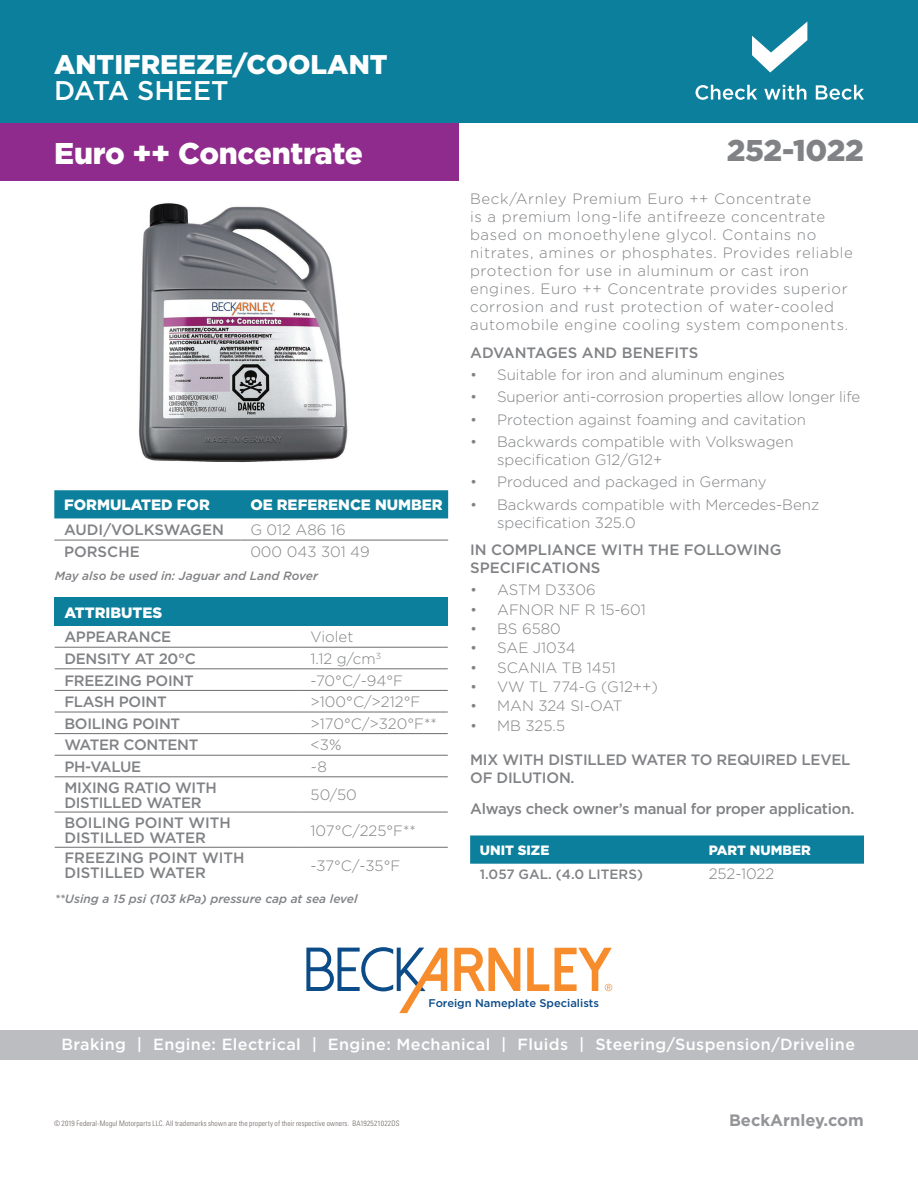
<style>
.page{position:relative;width:918px;height:1188px;background:#fff}
.page>*{position:absolute;margin:0;border:0;box-sizing:border-box;transform-origin:0 0}
.t1{font:900 30px "Gotham";letter-spacing:-.01em;color:#fff}
.t2{font:900 30px "Gotham";letter-spacing:-.01em;color:#808285}
.t3{font:900 27px "Gotham";color:#fff}
.t4{font:500 27px "Gotham";color:#fff}
.t5{font:700 16.5px "Gotham";color:#939598}
.t6{font:500 16.2px "Gotham";letter-spacing:.025em;color:#fff}
.t7{font:300 15px/18px "Gotham";color:#808285}
.t8{font:300 15px/18px "Gotham";letter-spacing:.04em;color:#808285}
.t9{font:500 15px/15px "Gotham";letter-spacing:-.02em;color:#808285}
.t10{font:500 15px/15px "Gotham";color:#808285}
.t11{font:900 15px "Gotham";color:#fff}
.t12{font:500 13.5px "Gotham";color:#808285}
.t13{font:900 13.5px "Gotham";color:#fff}
.t14{font:italic 500 12px "Gotham";color:#808285}
.t15{font:500 11.1px "Gotham";color:#0b4b87}
.t16{font:300 condensed 7.5px "Univers";letter-spacing:.02em;color:#6b6360}
</style>
<div class="page">
<div style="left:54px;top:490px;width:394px;height:28px;background:#0b7f9b"></div>
<hr style="left:54px;top:540px;width:187px;height:1px;background:#6c6d70">
<hr style="left:241px;top:540px;width:207px;height:1px;background:#6c6d70">
<div style="left:55px;top:597px;width:393px;height:29px;background:#0b7f9b"></div>
<hr style="left:55px;top:647px;width:246px;height:1px;background:#6c6d70">
<hr style="left:301px;top:647px;width:147px;height:1px;background:#6c6d70">
<hr style="left:55px;top:669px;width:246px;height:1px;background:#6c6d70">
<hr style="left:301px;top:669px;width:147px;height:1px;background:#6c6d70">
<hr style="left:55px;top:690px;width:246px;height:1px;background:#6c6d70">
<hr style="left:301px;top:690px;width:147px;height:1px;background:#6c6d70">
<hr style="left:55px;top:712px;width:246px;height:1px;background:#6c6d70">
<hr style="left:301px;top:712px;width:147px;height:1px;background:#6c6d70">
<hr style="left:55px;top:733px;width:246px;height:1px;background:#6c6d70">
<hr style="left:301px;top:733px;width:147px;height:1px;background:#6c6d70">
<hr style="left:55px;top:755px;width:246px;height:1px;background:#6c6d70">
<hr style="left:301px;top:755px;width:147px;height:1px;background:#6c6d70">
<hr style="left:55px;top:777px;width:246px;height:1px;background:#6c6d70">
<hr style="left:301px;top:777px;width:147px;height:1px;background:#6c6d70">
<hr style="left:55px;top:812px;width:246px;height:1px;background:#6c6d70">
<hr style="left:301px;top:812px;width:147px;height:1px;background:#6c6d70">
<hr style="left:55px;top:847px;width:246px;height:1px;background:#6c6d70">
<hr style="left:301px;top:847px;width:147px;height:1px;background:#6c6d70">
<img style="left:139px;top:203px;width:209px;height:259px">
<div style="left:0;top:123px;width:459px;height:57px;background:#8f2b8c"></div>
<div style="left:0;top:0;width:918px;height:123px;background:#0b7f9b"></div>
<div style="left:0;top:1030px;width:918px;height:30px;background:#bcbdc0"></div>
<svg style="left:306px;top:947px;width:141px;height:66px"></svg>
<svg style="left:454px;top:948px;width:66px;height:43px"></svg>
<svg style="left:527px;top:948px;width:22px;height:43px"></svg>
<svg style="left:555px;top:948px;width:57px;height:43px"></svg>
<svg style="left:470px;top:835px;width:394px;height:29px;background:#11829d"></svg>
<svg style="left:696px;top:85px;width:61px;height:15px"></svg>
<svg style="left:764px;top:85px;width:42px;height:15px"></svg>
<svg style="left:816px;top:85px;width:48px;height:15px"></svg>
<svg style="left:752px;top:22px;width:55px;height:51px"></svg>
<h2 class="t3" style="left:54px;top:46px;width:335px">ANTIFREEZE/COOLANT</h2>
<h2 class="t4" style="left:54px;top:73px;width:176px">DATA SHEET</h2>
<h1 class="t1" style="left:54px;top:132px;width:310px">Euro ++ Concentrate</h1>
<p class="t11" style="left:64px;top:495px;width:147px">FORMULATED FOR</p>
<p class="t11" style="left:250px;top:495px;width:194px">OE REFERENCE NUMBER</p>
<p class="t9" style="left:64px;top:522px;width:161px">AUDI/VOLKSWAGEN</p>
<p class="t7" style="left:250px;top:521px;width:97px">G 012 A86 16</p>
<p class="t10" style="left:64px;top:544px;width:77px">PORSCHE</p>
<p class="t7" style="left:250px;top:542px;width:121px">000 043 301 49</p>
<p class="t14" style="left:55px;top:568px;width:265px">May also be used in: Jaguar and Land Rover</p>
<p class="t11" style="left:64px;top:602px;width:99px">ATTRIBUTES</p>
<p class="t9" style="left:64px;top:629px;width:108px">APPEARANCE</p>
<p class="t7" style="left:311px;top:628px;width:44px">Violet</p>
<p class="t9" style="left:64px;top:651px;width:133px">DENSITY AT 20°C</p>
<p class="t7" style="left:311px;top:649px;width:72px">1.12 g/cm<sup>3</sup></p>
<p class="t9" style="left:64px;top:673px;width:131px">FREEZING POINT</p>
<p class="t7" style="left:311px;top:671px;width:94px">-70°C/-94°F</p>
<p class="t9" style="left:64px;top:694px;width:104px">FLASH POINT</p>
<p class="t7" style="left:311px;top:693px;width:111px">&gt;100°C/&gt;212°F</p>
<p class="t9" style="left:64px;top:716px;width:117px">BOILING POINT</p>
<p class="t7" style="left:311px;top:714px;width:128px">&gt;170°C/&gt;320°F**</p>
<p class="t9" style="left:64px;top:737px;width:136px">WATER CONTENT</p>
<p class="t7" style="left:311px;top:736px;width:32px">&lt;3%</p>
<p class="t9" style="left:64px;top:759px;width:78px">PH-VALUE</p>
<p class="t7" style="left:311px;top:757px;width:18px">~8</p>
<p class="t9" style="left:64px;top:780px;width:154px">MIXING RATIO WITH<br>DISTILLED WATER</p>
<p class="t7" style="left:311px;top:786px;width:48px">50/50</p>
<p class="t10" style="left:64px;top:815px;width:168px">BOILING POINT WITH<br>DISTILLED WATER</p>
<p class="t7" style="left:311px;top:821px;width:107px">107°C/225°F**</p>
<p class="t10" style="left:64px;top:850px;width:182px">FREEZING POINT WITH<br>DISTILLED WATER</p>
<p class="t7" style="left:311px;top:856px;width:91px">-37°C/-35°F</p>
<p class="t14" style="left:55px;top:891px;width:304px">**Using a 15 psi (103 kPa) pressure cap at sea level</p>
<h1 class="t2" style="left:727px;top:130px;width:138px">252-1022</h1>
<p class="t8" style="left:470px;top:189px;width:384px">Beck/Arnley Premium Euro ++ Concentrate<br>is a premium long-life antifreeze concentrate based on monoethylene glycol. Contains no nitrates, amines or phosphates. Provides reliable protection for use in aluminum or cast iron engines. Euro ++ Concentrate provides superior corrosion and rust protection of water-cooled automobile engine cooling system components.</p>
<p class="t10" style="left:470px;top:345px;width:230px">ADVANTAGES AND BENEFITS</p>
<p class="t7" style="left:470px;top:365px;width:316px">• Suitable for iron and aluminum engines</p>
<p class="t7" style="left:470px;top:388px;width:392px">• Superior anti-corrosion properties allow longer life</p>
<p class="t7" style="left:470px;top:410px;width:337px">• Protection against foaming and cavitation</p>
<p class="t7" style="left:497px;top:432px;width:298px;text-indent:-27px">• Backwards compatible with Volkswagen specification G12/G12+</p>
<p class="t7" style="left:470px;top:473px;width:298px">• Produced and packaged in Germany</p>
<p class="t7" style="left:497px;top:495px;width:324px;text-indent:-27px">• Backwards compatible with Mercedes-Benz specification 325.0</p>
<p class="t10" style="left:470px;top:541px;width:313px;line-height:18px">IN COMPLIANCE WITH THE FOLLOWING<br>SPECIFICATIONS</p>
<p class="t7" style="left:470px;top:581px;width:127px">• ASTM D3306</p>
<p class="t7" style="left:470px;top:600px;width:177px">• AFNOR NF R 15-601</p>
<p class="t7" style="left:470px;top:619px;width:92px">• BS 6580</p>
<p class="t7" style="left:470px;top:639px;width:107px">• SAE J1034</p>
<p class="t7" style="left:470px;top:658px;width:147px">• SCANIA TB 1451</p>
<p class="t7" style="left:470px;top:677px;width:189px">• VW TL 774-G (G12++)</p>
<p class="t7" style="left:470px;top:697px;width:154px">• MAN 324 SI-OAT</p>
<p class="t7" style="left:470px;top:716px;width:96px">• MB 325.5</p>
<p class="t9" style="left:470px;top:750px;width:382px;line-height:18px">MIX WITH DISTILLED WATER TO REQUIRED LEVEL<br>OF DILUTION.</p>
<p class="t9" style="left:470px;top:801px;width:386px">Always check owner’s manual for proper application.</p>
<p class="t13" style="left:480px;top:841px;width:71px">UNIT SIZE</p>
<p class="t13" style="left:709px;top:841px;width:104px">PART NUMBER</p>
<p class="t12" style="left:480px;top:865px;width:165px">1.057 GAL. (4.0 LITERS)</p>
<p class="t7" style="left:709px;top:865px;width:67px">252-1022</p>
<p class="t15" style="left:428px;top:996px;width:172px">Foreign Nameplate Specialists</p>
<p class="t6" style="left:61px;top:1034px;width:795px">Braking | Engine: Electrical | Engine: Mechanical | Fluids | Steering/Suspension/Driveline</p>
<p class="t16" style="left:54px;top:1119px;width:347px">© 2019 Federal-Mogul Motorparts LLC. All trademarks shown are the property of their respective owners. BA192521022DS</p>
<p class="t5" style="left:729px;top:1110px;width:136px">BeckArnley.com</p>
</div>
